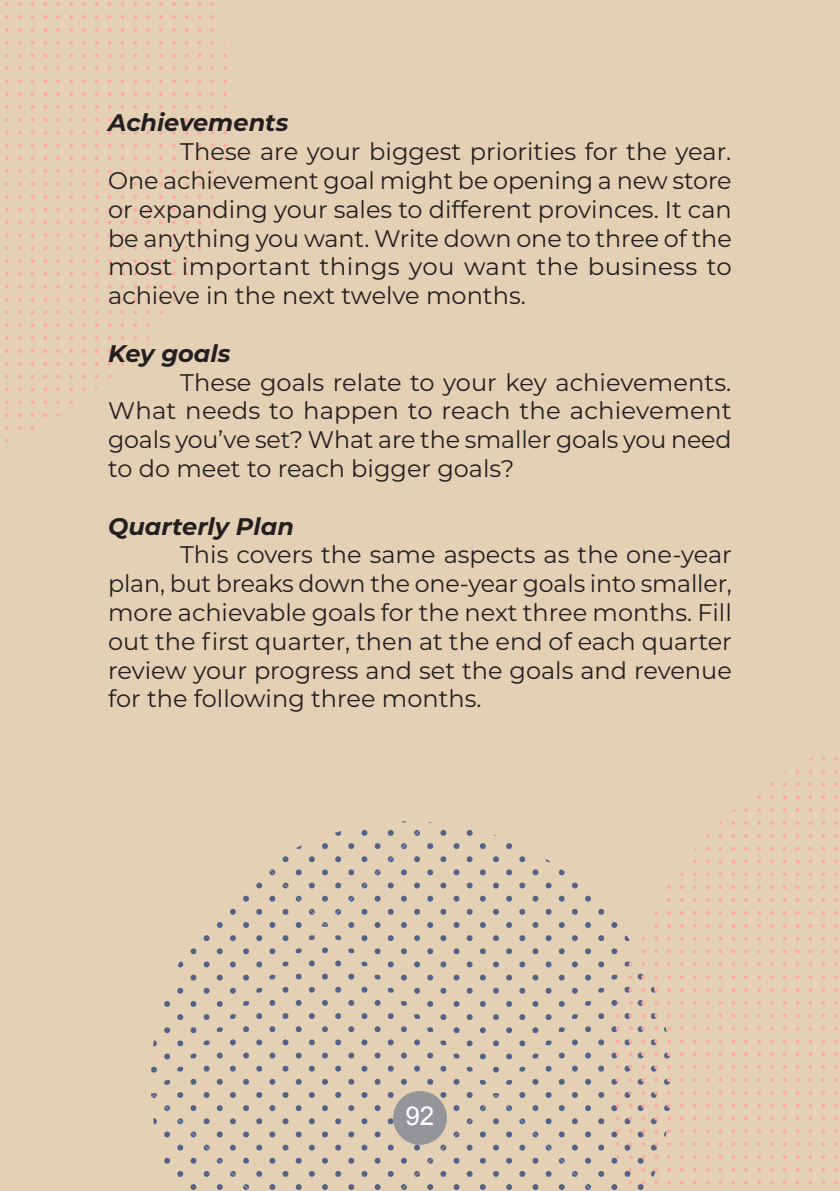
<style>
.page{position:relative;width:840px;height:1191px;background:#fff}
.page>*{position:absolute;margin:0;border:0;box-sizing:border-box;transform-origin:0 0}
.t1{font:26px "Arial";color:#fff}
.basic{font:24px/28.8px "Montserrat";color:#231f20;text-align:justify}
.basic-2{font:italic 700 24px "Montserrat";color:#231f20}
</style>
<div class="page">
<div style="left:0;top:0;width:839px;height:1191px;background:#e4d0b4"></div>
<svg style="left:151px;top:821px;width:454px;height:369px"></svg>
<svg style="left:611px;top:746px;width:227px;height:444px"></svg>
<svg style="left:5px;top:2px;width:222px;height:441px"></svg>
<div style="left:393px;top:1091px;width:53px;height:53px;background:#939598;border-radius:50%"></div>
<p class="basic-2" style="left:108px;top:105px;width:182px">Achievements</p>
<p class="basic" style="left:108px;top:136px;width:625px;text-indent:72px">These are your biggest priorities for the year.<br>One achievement goal might be opening a new store or expanding your sales to different provinces. It can be anything you want. Write down one to three of the most important things you want the business to achieve in the next twelve months.</p>
<p class="basic-2" style="left:108px;top:336px;width:124px">Key goals</p>
<p class="basic" style="left:108px;top:367px;width:624px;text-indent:72px">These goals relate to your key achievements.<br>What needs to happen to reach the achievement goals you’ve set? What are the smaller goals you need to do meet to reach bigger goals?</p>
<p class="basic-2" style="left:108px;top:509px;width:187px">Quarterly Plan</p>
<p class="basic" style="left:108px;top:539px;width:625px;text-indent:72px">This covers the same aspects as the one-year plan, but breaks down the one-year goals into smaller, more achievable goals for the next three months. Fill out the first quarter, then at the end of each quarter review your progress and set the goals and revenue for the following three months.</p>
<p class="t1" style="left:405px;top:1098px;width:30px">92</p>
</div>
